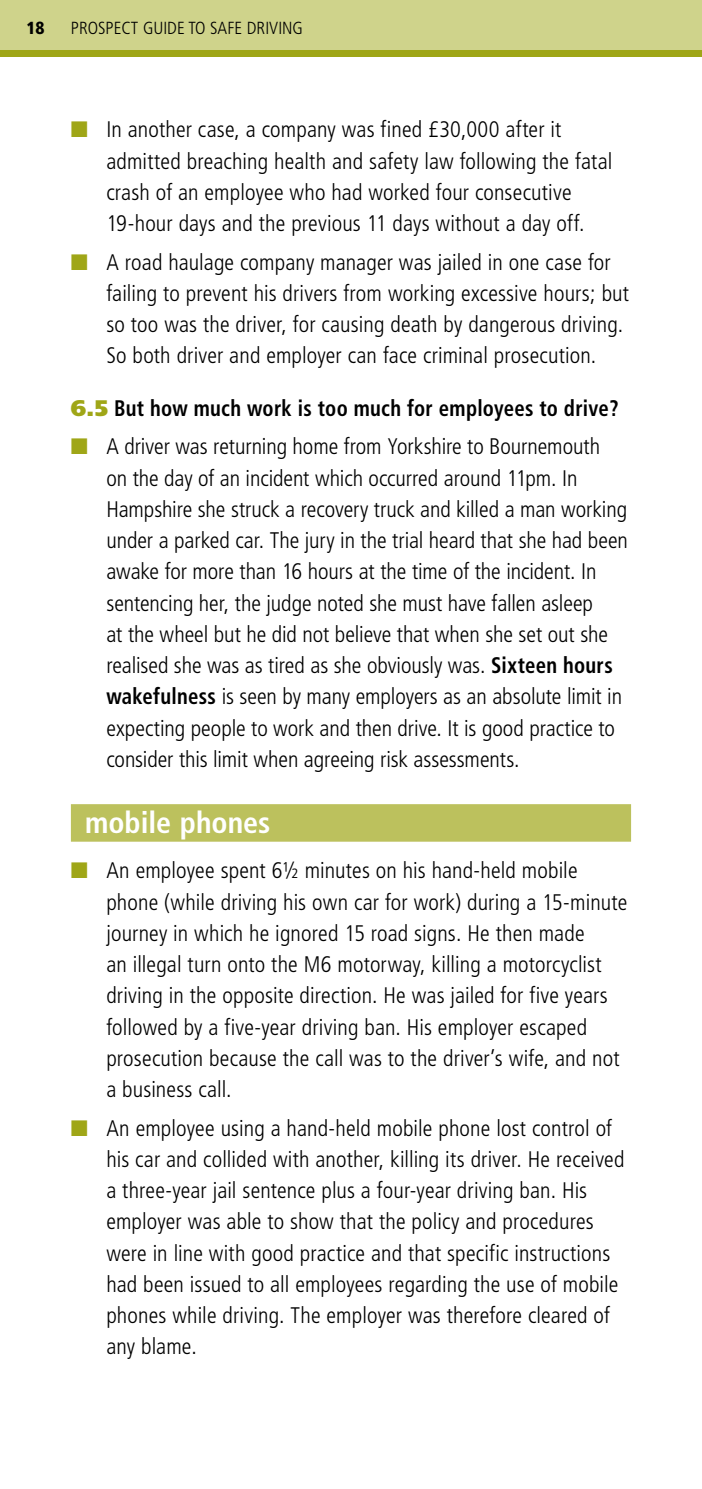
<style>
.page{position:relative;width:702px;height:1489px;background:#fff}
.page>*{position:absolute;margin:0;border:0;box-sizing:border-box;transform-origin:0 0}
.t1{font:700 condensed 30px "Frutiger";color:#fff}
.t2{font:300 condensed 22.5px/31.2px "Frutiger";letter-spacing:.005em;color:#000}
.t3{font:700 condensed 22.5px "Frutiger";letter-spacing:.015em;color:#000;scale:.92 1}
.t4{font:300 condensed 17.5px "Frutiger";color:#000}
.t5{font:900 condensed 17.5px "Frutiger";color:#000}
.s1{color:#9fa617}
.s2{font-weight:900;font-stretch:normal;color:#9fa617}
.s3{font-weight:700}
</style>
<div class="page">
<div style="left:0;top:0;width:702px;height:57px;background:#9fa617"></div>
<div style="left:0;top:0;width:702px;height:50px;background:#cfd38b"></div>
<div style="left:71px;top:804px;width:560px;height:37px;background:#bcc15d"></div>
<p class="t5" style="left:26px;top:18px;width:20px">18</p>
<p class="t4" style="left:71px;top:18px;width:233px">Prospect Guide to SAFE DRIVI NG</p>
<p class="t2" style="left:106px;top:114px;width:507px;text-indent:-35px"><span class="s1">■</span> I n another case, a company was fined £30,000 after it admitted breaching health and safety law following the fatal crash of an employee who had worked four consecutive 19-hour days and the previous 11 days without a day off.</p>
<p class="t2" style="left:106px;top:246px;width:524px;text-indent:-35px"><span class="s1">■</span> A road haulage company manager was jailed in one case for failing to prevent his drivers from working excessive hours; but so too was the driver, for causing death by dangerous driving.<br>So both driver and employer can face criminal prosecution.</p>
<p class="t3" style="left:71px;top:395px;width:597px"><span class="s2">6.5</span> But how much work is too much for employees to drive?</p>
<p class="t2" style="left:106px;top:431px;width:523px;text-indent:-35px"><span class="s1">■</span> A driver was returning home from Yorkshire to Bournemouth<br>on the day of an incident which occurred around 11pm. I n Hampshire she struck a recovery truck and killed a man working under a parked car. The jury in the trial heard that she had been awake for more than 16 hours at the time of the incident. I n sentencing her, the judge noted she must have fallen asleep<br>at the wheel but he did not believe that when she set out she realised she was as tired as she obviously was. <span class="s3">Sixteen hours wakefulness</span> is seen by many employers as an absolute limit in expecting people to work and then drive. It is good practice to consider this limit when agreeing risk assessments.</p>
<h1 class="t1" style="left:85px;top:804px;width:187px">mobile phones</h1>
<p class="t2" style="left:106px;top:855px;width:522px;text-indent:-35px"><span class="s1">■</span> An employee spent 6½ minutes on his hand-held mobile phone (while driving his own car for work) during a 15-minute journey in which he ignored 15 road signs. He then made<br>an illegal turn onto the M6 motorway, killing a motorcyclist driving in the opposite direction. He was jailed for five years followed by a five-year driving ban. His employer escaped prosecution because the call was to the driver’s wife, and not a business call.</p>
<p class="t2" style="left:106px;top:1112px;width:519px;text-indent:-35px"><span class="s1">■</span> An employee using a hand-held mobile phone lost control of his car and collided with another, killing its driver. He received a three-year jail sentence plus a four-year driving ban. His employer was able to show that the policy and procedures were in line with good practice and that specific instructions had been issued to all employees regarding the use of mobile phones while driving. The employer was therefore cleared of any blame.</p>
</div>
